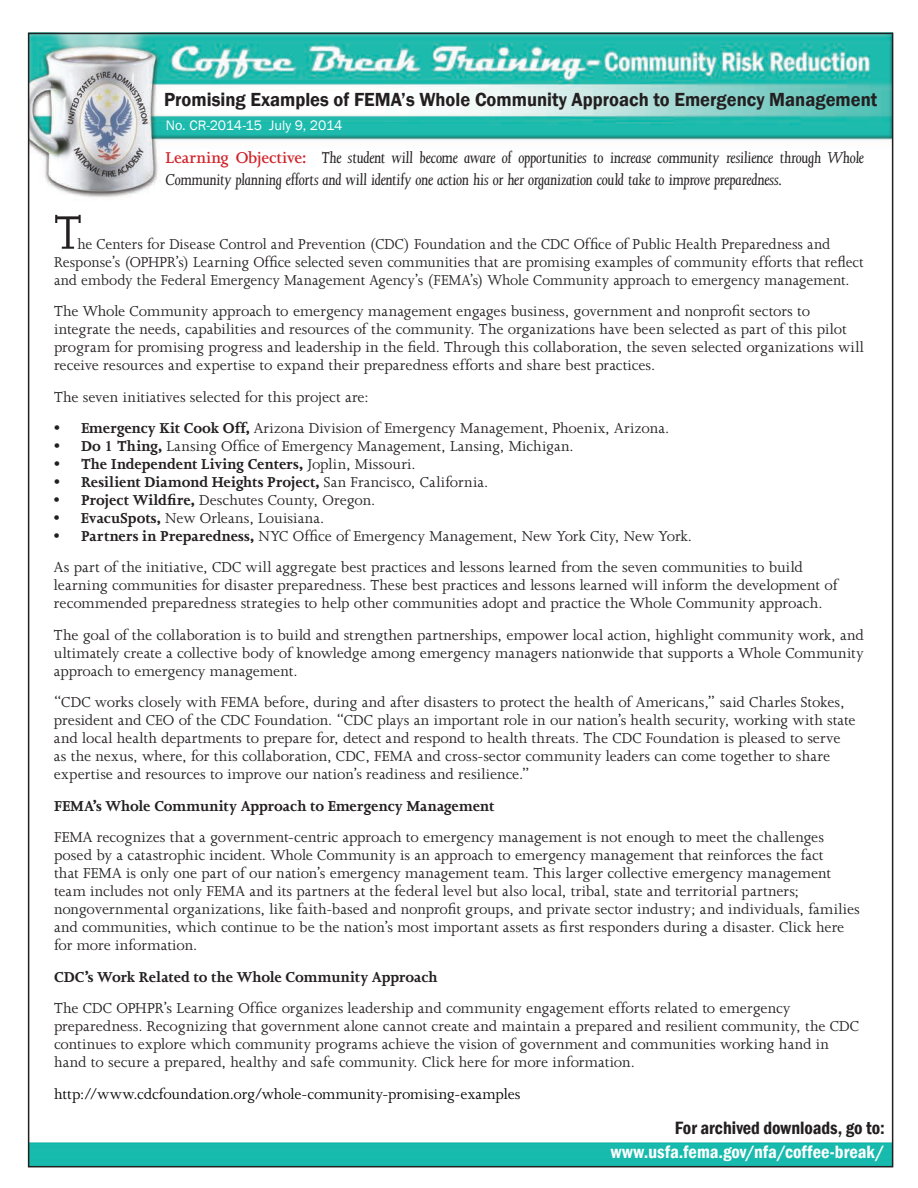
<style>
.page{position:relative;width:918px;height:1188px;background:#fff}
.page>*{position:absolute;margin:0;border:0;box-sizing:border-box;transform-origin:0 0}
.t1{font:54px "Joanna MT Std";color:#231f20}
.Topic_-_18pt{font:600 19.5px "Franklin Gothic";color:#231f20;scale:.95 1}
.t2{font:600 condensed 18.3px "Franklin Gothic";color:#fff}
.t3{font:600 condensed 18.3px "Franklin Gothic";color:#231f20}
.Body_text_14pt{font:italic 18px/21.9px "Joanna MT Std";letter-spacing:-.015em;color:#231f20}
.Bulleted_List{font:16.5px/18px "Joanna MT Std";color:#231f20}
.Bulleted_List-2{font:700 16.5px "Joanna MT Std";letter-spacing:-.005em;color:#231f20}
.t4{font:16.5px "Joanna MT Std";letter-spacing:-.005em;color:#000}
.t5{font:14.1px "Franklin Gothic";letter-spacing:-.005em;color:#fff}
.s1{font-weight:600;font-style:normal;color:#d1232a}
.s2{font-weight:700}
.s3{font-weight:400}
</style>
<div class="page">
<img style="left:31px;top:36px;width:859px;height:161px">
<img style="left:31px;top:1142px;width:859px;height:22px">
<p class="Topic_-_18pt" style="left:164px;top:87px;width:752px">Promising Examples of FEMA’s Whole Community Approach to Emergency Management</p>
<p class="t5" style="left:166px;top:117px;width:178px">No. CR-2014-15 July 9, 2014</p>
<p class="Body_text_14pt" style="left:166px;top:147px;width:700px"><span class="s1">Learning Objective:</span> The student will become aware of opportunities to increase community resilience through Whole<br>Community planning efforts and will identify one action his or her organization could take to improve preparedness.</p>
<p class="t1" style="left:54px;top:204px;width:29px">T</p>
<p class="Bulleted_List" style="left:54px;top:235px;width:811px;text-indent:23px">he Centers for Disease Control and Prevention (CDC) Foundation and the CDC Office of Public Health Preparedness and<br>Response’s (OPHPR’s) Learning Office selected seven communities that are promising examples of community efforts that reflect and embody the Federal Emergency Management Agency’s (FEMA’s) Whole Community approach to emergency management.</p>
<p class="Bulleted_List" style="left:54px;top:302px;width:811px">The Whole Community approach to emergency management engages business, government and nonprofit sectors to integrate the needs, capabilities and resources of the community. The organizations have been selected as part of this pilot program for promising progress and leadership in the field. Through this collaboration, the seven selected organizations will receive resources and expertise to expand their preparedness efforts and share best practices.</p>
<p class="Bulleted_List" style="left:54px;top:388px;width:317px">The seven initiatives selected for this project are:</p>
<p class="Bulleted_List" style="left:54px;top:419px;width:617px"><span class="s2">• Emergency Kit Cook Off,</span> Arizona Division of Emergency Management, Phoenix, Arizona.</p>
<p class="Bulleted_List" style="left:54px;top:437px;width:521px"><span class="s2">• Do 1 Thing,</span> Lansing Office of Emergency Management, Lansing, Michigan.</p>
<p class="Bulleted_List-2" style="left:54px;top:455px;width:363px">• The Independent Living Centers, <span class="s3">Joplin, Missouri.</span></p>
<p class="Bulleted_List-2" style="left:54px;top:473px;width:436px">• Resilient Diamond Heights Project, <span class="s3">San Francisco, California.</span></p>
<p class="Bulleted_List" style="left:54px;top:491px;width:323px"><span class="s2">• Project Wildfire,</span> Deschutes County, Oregon.</p>
<p class="Bulleted_List" style="left:54px;top:509px;width:272px"><span class="s2">• EvacuSpots,</span> New Orleans, Louisiana.</p>
<p class="Bulleted_List" style="left:54px;top:527px;width:640px"><span class="s2">• Partners in Preparedness,</span> NYC Office of Emergency Management, New York City, New York.</p>
<p class="Bulleted_List" style="left:54px;top:558px;width:785px">As part of the initiative, CDC will aggregate best practices and lessons learned from the seven communities to build learning communities for disaster preparedness. These best practices and lessons learned will inform the development of recommended preparedness strategies to help other communities adopt and practice the Whole Community approach.</p>
<p class="Bulleted_List" style="left:54px;top:626px;width:811px;text-align:justify">The goal of the collaboration is to build and strengthen partnerships, empower local action, highlight community work, and ultimately create a collective body of knowledge among emergency managers nationwide that supports a Whole Community approach to emergency management.</p>
<p class="Bulleted_List" style="left:54px;top:693px;width:803px">“CDC works closely with FEMA before, during and after disasters to protect the health of Americans,” said Charles Stokes, president and CEO of the CDC Foundation. “CDC plays an important role in our nation’s health security, working with state and local health departments to prepare for, detect and respond to health threats. The CDC Foundation is pleased to serve as the nexus, where, for this collaboration, CDC, FEMA and cross-sector community leaders can come together to share expertise and resources to improve our nation’s readiness and resilience.”</p>
<p class="Bulleted_List-2" style="left:54px;top:797px;width:442px">FEMA’s Whole Community Approach to Emergency Management</p>
<p class="Bulleted_List" style="left:54px;top:828px;width:807px">FEMA recognizes that a government-centric approach to emergency management is not enough to meet the challenges posed by a catastrophic incident. Whole Community is an approach to emergency management that reinforces the fact<br>that FEMA is only one part of our nation’s emergency management team. This larger collective emergency management team includes not only FEMA and its partners at the federal level but also local, tribal, state and territorial partners; nongovernmental organizations, like faith-based and nonprofit groups, and private sector industry; and individuals, families</p>
<p class="Bulleted_List" style="left:54px;top:918px;width:792px">and communities, which continue to be the nation’s most important assets as first responders during a disaster. Click here</p>
<p class="Bulleted_List" style="left:54px;top:936px;width:145px">for more information.</p>
<p class="Bulleted_List-2" style="left:54px;top:968px;width:385px">CDC’s Work Related to the Whole Community Approach</p>
<p class="Bulleted_List" style="left:54px;top:999px;width:807px">The CDC OPHPR’s Learning Office organizes leadership and community engagement efforts related to emergency preparedness. Recognizing that government alone cannot create and maintain a prepared and resilient community, the CDC continues to explore which community programs achieve the vision of government and communities working hand in</p>
<p class="Bulleted_List" style="left:54px;top:1053px;width:582px">hand to secure a prepared, healthy and safe community. Click here for more information.</p>
<p class="t4" style="left:54px;top:1085px;width:468px">http://www.cdcfoundation.org/whole-community-promising-examples</p>
<p class="t3" style="left:675px;top:1115px;width:211px">For archived downloads, go to:</p>
<p class="t2" style="left:611px;top:1139px;width:275px">www.usfa.fema.gov/nfa/coffee-break/</p>
</div>
